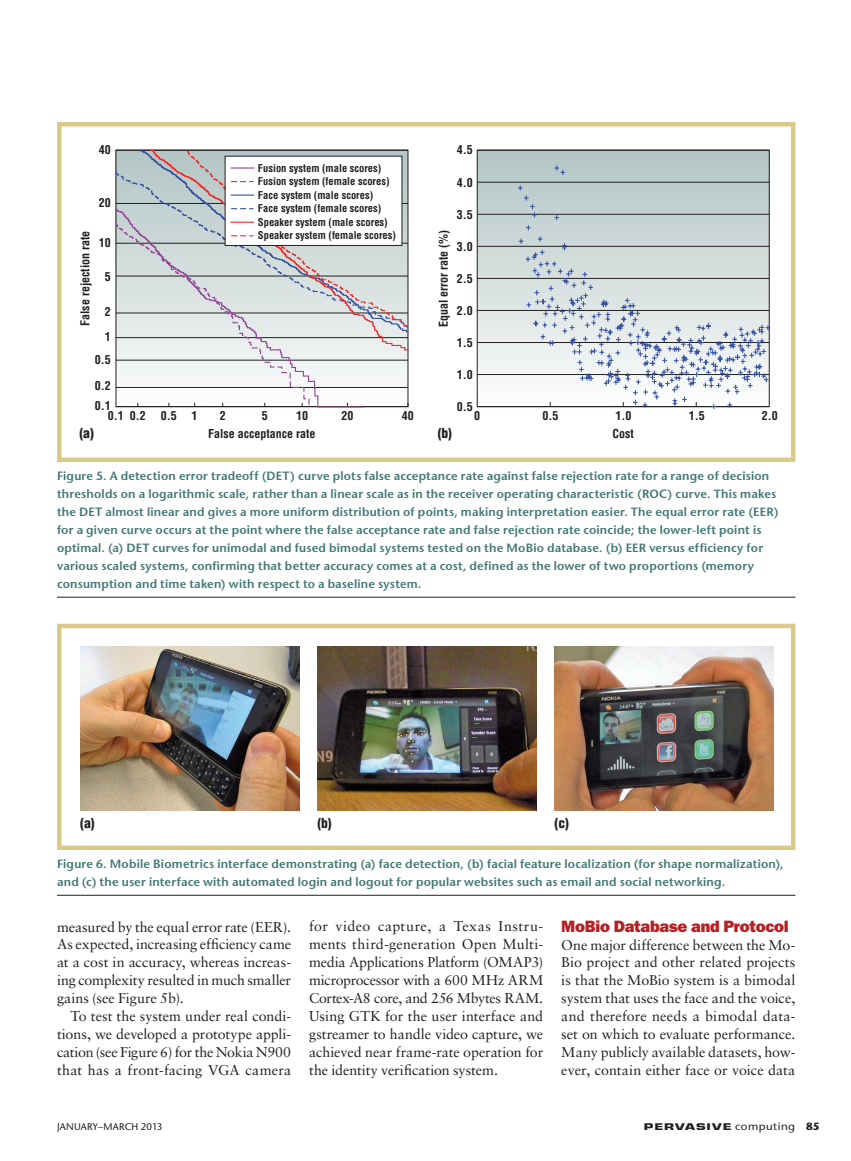
<style>
.page{position:relative;width:851px;height:1161px;background:#fff}
.page>*{position:absolute;margin:0;border:0;box-sizing:border-box;transform-origin:0 0}
.t1{font:16.5px "ITC Franklin Gothic Std Hvy";letter-spacing:-.015em;color:#b62024}
.t2{font:14.25px/18px "Sabon LT Std";color:#231f20;text-align:justify}
.t3{font:900 condensed 13.5px "Helvetica LT Std";color:#231f20}
.t4{font:600 12px/18px "Stone Sans Std";letter-spacing:.015em;color:#427874}
.t5{font:700 condensed 12px "Helvetica LT Std";color:#231f20}
.t6{font:700 condensed 10.5px/13.5px "Helvetica LT Std";color:#231f20}
.t7{font:500 9.75px "Stone Sans Std";letter-spacing:.015em;color:#231f20}
.t8{font:700 9px "Eurostile LT Std";letter-spacing:.07em;color:#231f20;scale:1.5 1}
.s1{font-family:"Stone Sans Std";font-weight:500;font-size:10.5px}
.s2{font-family:"Stone Sans Std";font-size:10.5px}
</style>
<div class="page">
<hr style="left:57px;top:597px;width:738px;height:1px;background:#231f20">
<svg style="left:118px;top:152px;width:288px;height:235px"></svg>
<hr style="left:116px;top:150px;width:292px;height:1px;background:#231f20">
<hr style="left:116px;top:360px;width:292px;height:1px;background:#231f20">
<hr style="left:116px;top:387px;width:292px;height:1px;background:#231f20">
<hr style="left:116px;top:406px;width:292px;height:1px;background:#231f20">
<svg style="left:310px;top:351px;width:54px;height:57px"></svg>
<svg style="left:115px;top:172px;width:34px;height:50px;background:#b3c0c3"></svg>
<svg style="left:149px;top:149px;width:260px;height:202px;background:#c1c5c7"></svg>
<svg style="left:186px;top:150px;width:222px;height:179px;background:#c1c6c8"></svg>
<div style="left:225px;top:156px;width:177px;height:90px;background:#fff"></div>
<hr style="left:231px;top:167px;width:22px;height:2px;background:#96469a">
<svg style="left:231px;top:181px;width:22px;height:1px"></svg>
<svg style="left:231px;top:195px;width:22px;height:1px"></svg>
<svg style="left:231px;top:208px;width:22px;height:1px"></svg>
<svg style="left:115px;top:222px;width:195px;height:186px"></svg>
<div style="left:477px;top:150px;width:292px;height:257px;background:linear-gradient(to bottom,#b1c4c3,#fdfdfd)"></div>
<hr style="left:477px;top:406px;width:292px;height:1px;background:#231f20">
<hr style="left:477px;top:374px;width:292px;height:1px;background:#231f20">
<hr style="left:477px;top:342px;width:292px;height:1px;background:#231f20">
<hr style="left:477px;top:310px;width:292px;height:1px;background:#231f20">
<hr style="left:477px;top:278px;width:292px;height:1px;background:#231f20">
<hr style="left:477px;top:246px;width:292px;height:1px;background:#231f20">
<hr style="left:477px;top:214px;width:292px;height:1px;background:#231f20">
<hr style="left:477px;top:182px;width:292px;height:1px;background:#231f20">
<hr style="left:477px;top:150px;width:292px;height:1px;background:#231f20">
<svg style="left:526px;top:225px;width:4px;height:5px"></svg>
<svg style="left:518px;top:185px;width:18px;height:33px"></svg>
<svg style="left:554px;top:215px;width:5px;height:5px"></svg>
<svg style="left:554px;top:165px;width:11px;height:10px"></svg>
<svg style="left:518px;top:236px;width:252px;height:173px"></svg>
<div style="left:57px;top:122px;width:738px;height:340px;border:4px solid #d9ca8b"></div>
<hr style="left:57px;top:895px;width:738px;height:1px;background:#231f20">
<div style="left:57px;top:624px;width:738px;height:226px;border:4px solid #d9ca8b"></div>
<img style="left:554px;top:646px;width:219px;height:164px">
<img style="left:80px;top:646px;width:219px;height:164px">
<img style="left:317px;top:646px;width:219px;height:164px">
<p class="t5" style="left:99px;top:142px;width:13px">40</p>
<p class="t5" style="left:99px;top:195px;width:13px">20</p>
<p class="t5" style="left:78px;top:326px;width:97px;rotate:-90deg">False rejection rate</p>
<p class="t5" style="left:99px;top:235px;width:13px">10</p>
<p class="t5" style="left:105px;top:269px;width:7px">5</p>
<p class="t5" style="left:105px;top:304px;width:7px">2</p>
<p class="t5" style="left:105px;top:329px;width:7px">1</p>
<p class="t5" style="left:95px;top:352px;width:17px">0.5</p>
<p class="t5" style="left:95px;top:378px;width:17px">0.2</p>
<p class="t6" style="left:258px;top:161px;width:139px">Fusion system (male scores)<br>Fusion system (female scores)<br>Face system (male scores)<br>Face system (female scores)<br>Speaker system (male scores)<br>Speaker system (female scores)</p>
<p class="t5" style="left:456px;top:143px;width:17px">4.5</p>
<p class="t5" style="left:456px;top:175px;width:17px">4.0</p>
<p class="t5" style="left:456px;top:207px;width:17px">3.5</p>
<p class="t5" style="left:436px;top:327px;width:99px;rotate:-90deg">Equal error rate (%)</p>
<p class="t5" style="left:456px;top:239px;width:17px">3.0</p>
<p class="t5" style="left:456px;top:271px;width:17px">2.5</p>
<p class="t5" style="left:456px;top:303px;width:17px">2.0</p>
<p class="t5" style="left:456px;top:335px;width:17px">1.5</p>
<p class="t5" style="left:456px;top:367px;width:17px">1.0</p>
<p class="t5" style="left:95px;top:399px;width:17px">0.1</p>
<p class="t5" style="left:456px;top:399px;width:17px">0.5</p>
<p class="t5" style="left:474px;top:408px;width:7px">0</p>
<p class="t5" style="left:542px;top:408px;width:17px">0.5</p>
<p class="t5" style="left:615px;top:408px;width:17px">1.0</p>
<p class="t5" style="left:688px;top:408px;width:17px">1.5</p>
<p class="t5" style="left:762px;top:408px;width:17px">2.0</p>
<p class="t5" style="left:108px;top:408px;width:17px">0.1</p>
<p class="t5" style="left:161px;top:408px;width:38px">0.5 1</p>
<p class="t5" style="left:220px;top:408px;width:7px">2</p>
<p class="t5" style="left:262px;top:408px;width:7px">5</p>
<p class="t5" style="left:296px;top:408px;width:13px">10</p>
<p class="t5" style="left:341px;top:408px;width:13px">20</p>
<p class="t5" style="left:402px;top:408px;width:13px">40</p>
<p class="t5" style="left:208px;top:426px;width:109px">False acceptance rate</p>
<p class="t5" style="left:130px;top:408px;width:17px">0.2</p>
<p class="t3" style="left:79px;top:424px;width:16px">(a)</p>
<p class="t3" style="left:437px;top:424px;width:16px">(b)</p>
<p class="t5" style="left:612px;top:426px;width:23px">Cost</p>
<p class="t4" style="left:57px;top:467px;width:723px">Figure 5. A detection error tradeoff (DET) curve plots false acceptance rate against false rejection rate for a range of decision thresholds on a logarithmic scale, rather than a linear scale as in the receiver operating characteristic (ROC) curve. This makes the DET almost linear and gives a more uniform distribution of points, making interpretation easier. The equal error rate (EER) for a given curve occurs at the point where the false acceptance rate and false rejection rate coincide; the lower-left point is optimal. (a) DET curves for unimodal and fused bimodal systems tested on the MoBio database. (b) EER versus efficiency for various scaled systems, confirming that better accuracy comes at a cost, defined as the lower of two proportions (memory consumption and time taken) with respect to a baseline system.</p>
<p class="t3" style="left:80px;top:815px;width:16px">(a)</p>
<p class="t3" style="left:317px;top:815px;width:16px">(b)</p>
<p class="t3" style="left:554px;top:815px;width:16px">(c)</p>
<p class="t4" style="left:57px;top:855px;width:728px">Figure 6. Mobile Biometrics interface demonstrating (a) face detection, (b) facial feature localization (for shape normalization), and (c) the user interface with automated login and logout for popular websites such as email and social networking.</p>
<p class="t2" style="left:57px;top:917px;width:236px">measured by the equal error rate (EER).<br>As expected, increasing efficiency came at a cost in accuracy, whereas increas&shy;ing complexity resulted in much smaller gains (see Figure 5b).</p>
<p class="t2" style="left:57px;top:1007px;width:236px;text-indent:13px">To test the system under real condi&shy;tions, we developed a prototype appli&shy;cation (see Figure 6) for the Nokia N900 that has a front-facing VGA camera</p>
<p class="t2" style="left:309px;top:917px;width:235px">for video capture, a Texas Instru&shy;ments third-generation Open Multi&shy;media Applications Platform (OMAP3) microprocessor with a 600 MHz ARM Cortex-A8 core, and 256 Mbytes RAM.<br>Using GTK for the user interface and gstreamer to handle video capture, we achieved near frame-rate operation for the identity verification system.</p>
<h1 class="t1" style="left:561px;top:916px;width:229px">MoBio Database and Protocol</h1>
<p class="t2" style="left:561px;top:935px;width:235px">One major difference between the Mo-Bio project and other related projects is that the MoBio system is a bimodal system that uses the face and the voice, and therefore needs a bimodal data&shy;set on which to evaluate performance.<br>Many publicly available datasets, how&shy;ever, contain either face or voice data</p>
<p class="t7" style="left:57px;top:1120px;width:107px">JANUARY–MARCH 2013</p>
<p class="t8" style="left:644px;top:1121px;width:118px">PERVASIVE <span class="s1">COMPUTING</span> <span class="s2">85</span></p>
</div>
